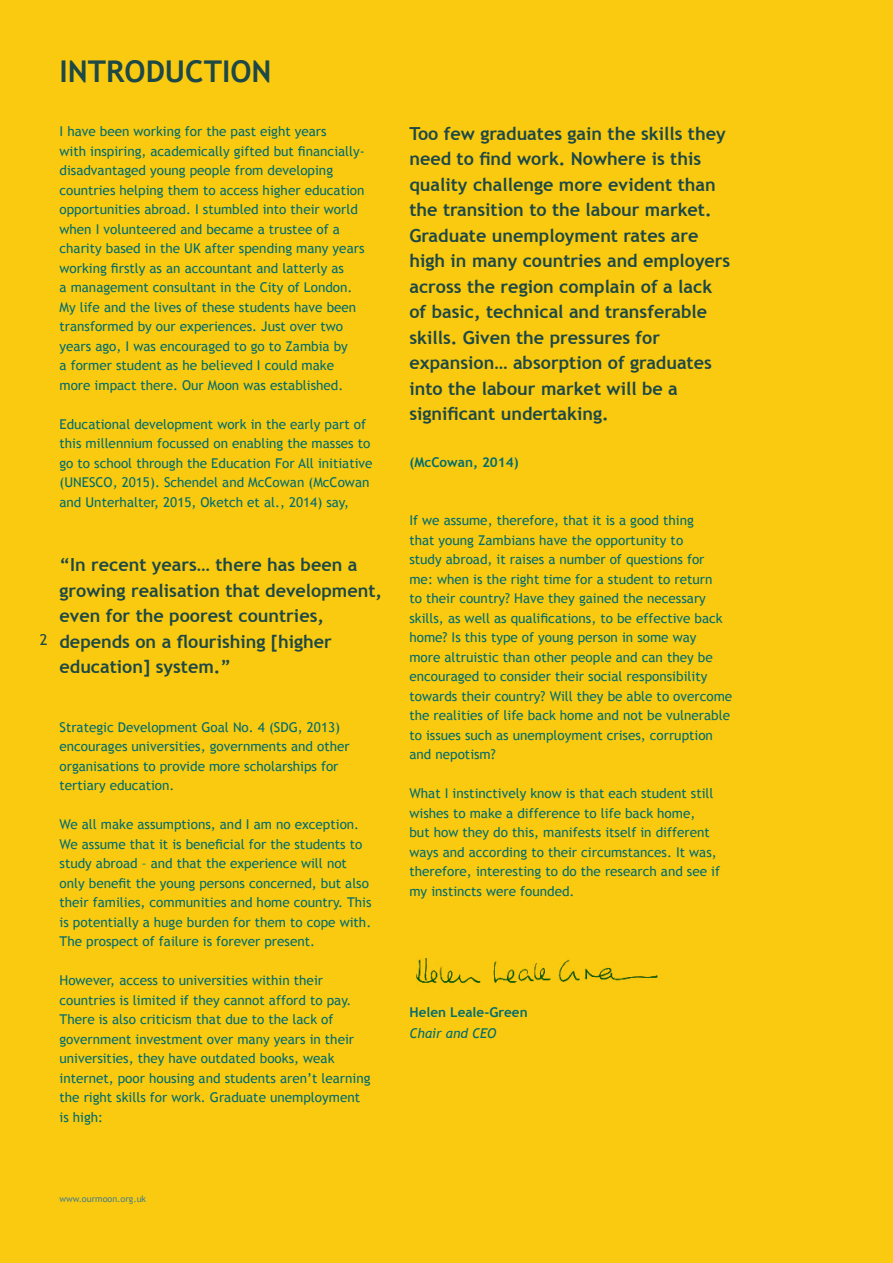
<style>
.page{position:relative;width:893px;height:1263px;background:#faca11}
.page>*{position:absolute;margin:0;border:0;box-sizing:border-box;transform-origin:0 0}
.t1{font:700 30px "Trebuchet MS";color:#1d4845}
.t2{font:700 18px/25.5px "Trebuchet MS";color:#1d4845}
.t3{font:15px "Trebuchet MS";color:#1d4845}
.t4{font:13.5px/19.5px "Trebuchet MS";color:#016c6d}
.t5{font:700 13.5px "Trebuchet MS";color:#016c6d}
.t6{font:italic 13.5px "Trebuchet MS";color:#016c6d}
.t7{font:9px "Trebuchet MS";color:#488084}
</style>
<div class="page">
<img style="left:416px;top:958px;width:242px;height:26px">
<h1 class="t1" style="left:60px;top:52px;width:213px">INTRODUCTION</h1>
<p class="t4" style="left:60px;top:122px;width:307px">I have been working for the past eight years<br>with inspiring, academically gifted but financially&shy;disadvantaged young people from developing countries helping them to access higher education opportunities abroad. I stumbled into their world when I volunteered and became a trustee of a charity based in the UK after spending many years working firstly as an accountant and latterly as<br>a management consultant in the City of London.<br>My life and the lives of these students have been transformed by our experiences. Just over two years ago, I was encouraged to go to Zambia by<br>a former student as he believed I could make more impact there. Our Moon was established.</p>
<p class="t4" style="left:60px;top:414px;width:314px">Educational development work in the early part of this millennium focussed on enabling the masses to go to school through the Education For All initiative (UNESCO, 2015). Schendel and McCowan (McCowan and Unterhalter, 2015, Oketch et al., 2014) say,</p>
<p class="t3" style="left:40px;top:631px;width:9px">2</p>
<h2 class="t2" style="left:60px;top:552px;width:324px">“In recent years… there has been a growing realisation that development, even for the poorest countries, depends on a flourishing [higher education] system.”</h2>
<p class="t4" style="left:60px;top:717px;width:292px">Strategic Development Goal No. 4 (SDG, 2013) encourages universities, governments and other organisations to provide more scholarships for tertiary education.</p>
<p class="t4" style="left:60px;top:815px;width:314px">We all make assumptions, and I am no exception.<br>We assume that it is beneficial for the students to study abroad – and that the experience will not only benefit the young persons concerned, but also their families, communities and home country. This is potentially a huge burden for them to cope with.<br>The prospect of failure is forever present.</p>
<p class="t4" style="left:60px;top:971px;width:312px">However, access to universities within their countries is limited if they cannot afford to pay.<br>There is also criticism that due to the lack of government investment over many years in their universities, they have outdated books, weak internet, poor housing and students aren’t learning the right skills for work. Graduate unemployment is high:</p>
<p class="t7" style="left:60px;top:1194px;width:88px">www.ourmoon.org.uk</p>
<p class="t2" style="left:409px;top:120px;width:322px">Too few graduates gain the skills they need to find work. Nowhere is this quality challenge more evident than the transition to the labour market.<br>Graduate unemployment rates are high in many countries and employers across the region complain of a lack of basic, technical and transferable skills. Given the pressures for expansion… absorption of graduates into the labour market will be a significant undertaking.</p>
<p class="t5" style="left:409px;top:453px;width:111px">(McCowan, 2014)</p>
<p class="t4" style="left:409px;top:511px;width:324px">If we assume, therefore, that it is a good thing<br>that young Zambians have the opportunity to<br>study abroad, it raises a number of questions for<br>me: when is the right time for a student to return<br>to their country? Have they gained the necessary skills, as well as qualifications, to be effective back home? Is this type of young person in some way<br>more altruistic than other people and can they be encouraged to consider their social responsibility towards their country? Will they be able to overcome the realities of life back home and not be vulnerable to issues such as unemployment crises, corruption and nepotism?</p>
<p class="t4" style="left:409px;top:784px;width:312px">What I instinctively know is that each student still wishes to make a difference to life back home,<br>but how they do this, manifests itself in different ways and according to their circumstances. It was, therefore, interesting to do the research and see if my instincts were founded.</p>
<p class="t5" style="left:409px;top:1004px;width:120px">Helen Leale-Green</p>
<p class="t6" style="left:409px;top:1026px;width:88px">Chair and CEO</p>
</div>
